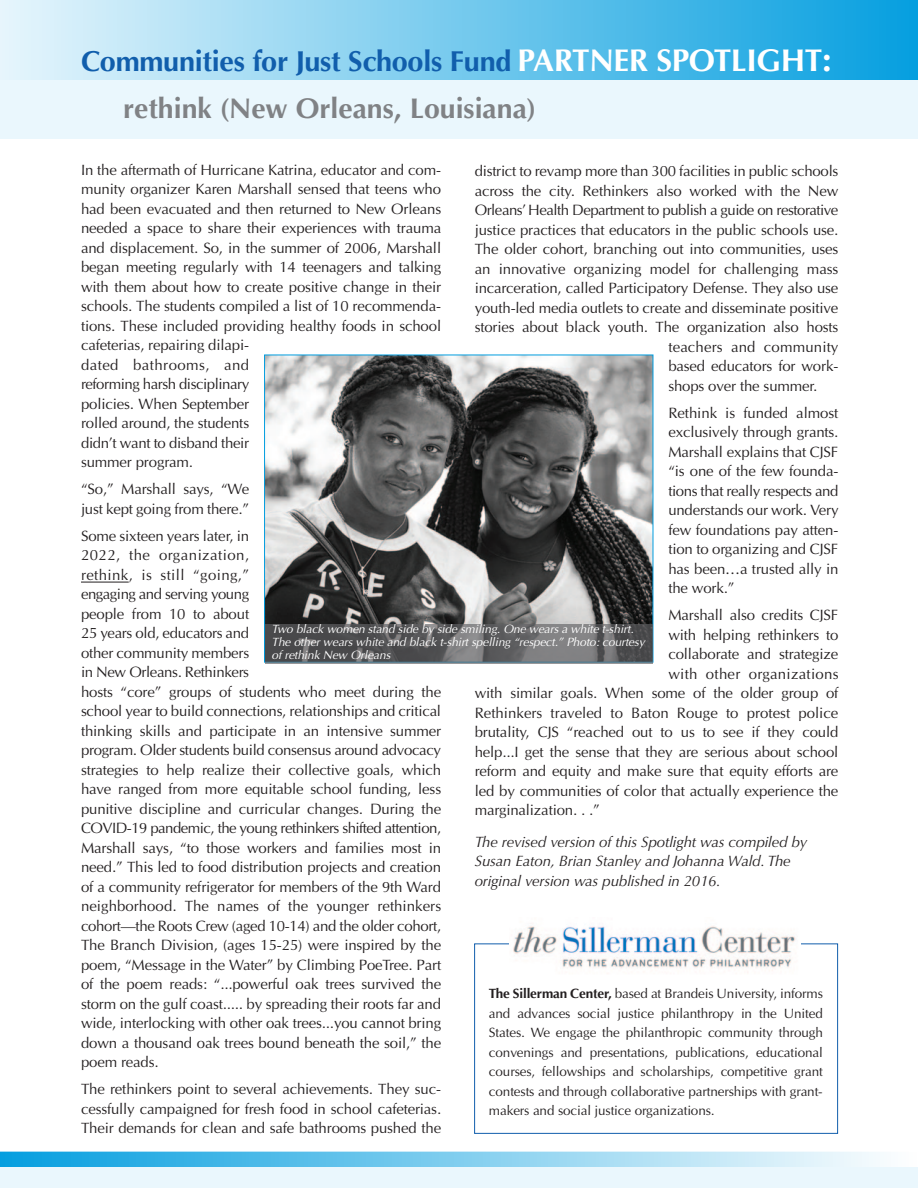
<style>
.page{position:relative;width:918px;height:1188px;background:#fff}
.page>*{position:absolute;margin:0;border:0;box-sizing:border-box;transform-origin:0 0}
.t1{font:700 28.8px "Optima";letter-spacing:-.01em;color:#115eac}
.t2{font:700 28.5px "Optima";color:#808285}
.t3{font:15px/19.5px "Optima";letter-spacing:-.01em;color:#231f20}
.t4{font:italic 15px/19.5px "Optima";letter-spacing:-.01em;color:#231f20}
.t5{font:15px "Optima";letter-spacing:-.03em;color:#231f20}
.t6{font:15px "Optima";letter-spacing:.02em;color:#231f20}
.t7{font:15px "Optima";letter-spacing:.01em;color:#231f20}
.t8{font:13.5px/19.5px "Optima";letter-spacing:-.01em;color:#231f20;text-align:justify}
.t9{font:italic 12px/12.9px "Optima";color:#fff}
.s1{font-size:31.5px;color:#fff}
.s2{font-size:34.5px;color:#fff}
.s3{font-weight:700}
</style>
<div class="page">
<div style="left:0;top:1152px;width:918px;height:22px;background:linear-gradient(to right,#049edf,#fefefe)"></div>
<div style="left:0;top:1167px;width:918px;height:21px;background:#eaf7fd"></div>
<div style="left:0;top:0;width:918px;height:139px;background:#eaf7fd"></div>
<div style="left:0;top:0;width:918px;height:79px;background:linear-gradient(to right,#e6f5fc,#069fdf)"></div>
<hr style="left:81px;top:582px;width:48px;height:1px;background:#231f20">
<img style="left:266px;top:357px;width:385px;height:267px">
<div style="left:265px;top:624px;width:388px;height:39px;background:#636366;opacity:.66"></div>
<div style="left:474px;top:943px;width:364px;height:191px;border:1px solid #115eac"></div>
<img style="left:509px;top:926px;width:291px;height:47px">
<p class="t1" style="left:81px;top:44px;width:752px">Communities for Just Schools Fund <span class="s1">PARTNER SPOTLIGHT</span><span class="s2">:</span></p>
<p class="t2" style="left:123px;top:92px;width:415px">rethink (New Orleans, Louisiana)</p>
<p class="t3" style="left:81px;top:161px;width:362px">In the aftermath of Hurricane Katrina, educator and com&shy;munity organizer Karen Marshall sensed that teens who had been evacuated and then returned to New Orleans needed a space to share their experiences with trauma and displacement. So, in the summer of 2006, Marshall began meeting regularly with 14 teenagers and talking with them about how to create positive change in their schools. The students compiled a list of 10 recommenda&shy;tions. These included providing healthy foods in school cafeterias, repairing dilapi-<br>dated bathrooms, and<br>reforming harsh disciplinary<br>policies. When September<br>rolled around, the students<br>didn’t want to disband their<br>summer program.</p>
<p class="t3" style="left:81px;top:481px;width:170px">“So,” Marshall says, “We just kept going from there.”</p>
<p class="t3" style="left:81px;top:527px;width:362px">Some sixteen years later, in<br>2022, the organization,<br>rethink, is still “going,”<br>engaging and serving young<br>people from 10 to about<br>25 years old, educators and<br>other community members<br>in New Orleans. Rethinkers<br>hosts “core” groups of students who meet during the school year to build connections, relationships and critical thinking skills and participate in an intensive summer program. Older students build consensus around advocacy strategies to help realize their collective goals, which have ranged from more equitable school funding, less punitive discipline and curricular changes. During the COVID-19 pandemic, the young rethinkers shifted attention, Marshall says, “to those workers and families most in need.” This led to food distribution projects and creation of a community refrigerator for members of the 9th Ward neighborhood. The names of the younger rethinkers cohort—the Roots Crew (aged 10-14) and the older cohort, The Branch Division, (ages 15-25) were inspired by the poem, “Message in the Water” by Climbing PoeTree. Part of the poem reads: “...powerful oak trees survived the storm on the gulf coast..... by spreading their roots far and wide, interlocking with other oak trees...you cannot bring down a thousand oak trees bound beneath the soil,” the poem reads.</p>
<p class="t3" style="left:81px;top:1081px;width:362px;text-align:justify">The rethinkers point to several achievements. They suc&shy;cessfully campaigned for fresh food in school cafeterias.<br>Their demands for clean and safe bathrooms pushed the</p>
<p class="t3" style="left:475px;top:163px;width:365px">district to revamp more than 300 facilities in public schools</p>
<p class="t3" style="left:475px;top:182px;width:365px">across the city. Rethinkers also worked with the New</p>
<p class="t5" style="left:475px;top:204px;width:365px">Orleans’ Health Department to publish a guide on restorative</p>
<p class="t3" style="left:475px;top:221px;width:365px">justice practices that educators in the public schools use.</p>
<p class="t3" style="left:475px;top:241px;width:365px">The older cohort, branching out into communities, uses</p>
<p class="t3" style="left:475px;top:260px;width:365px">an innovative organizing model for challenging mass</p>
<p class="t3" style="left:475px;top:280px;width:365px">incarceration, called Participatory Defense. They also use</p>
<p class="t3" style="left:475px;top:299px;width:365px">youth-led media outlets to create and disseminate positive</p>
<p class="t3" style="left:475px;top:319px;width:365px">stories about black youth. The organization also hosts</p>
<p class="t7" style="left:668px;top:341px;width:172px">teachers and community</p>
<p class="t3" style="left:668px;top:358px;width:171px">based educators for work-</p>
<p class="t3" style="left:668px;top:377px;width:151px">shops over the summer.</p>
<p class="t3" style="left:668px;top:404px;width:172px;text-align:justify">Rethink is funded almost exclusively through grants.<br>Marshall explains that CJSF “is one of the few founda&shy;tions that really respects and understands our work. Very few foundations pay atten&shy;tion to organizing and CJSF has been…a trusted ally in the work.”</p>
<p class="t3" style="left:668px;top:607px;width:172px">Marshall also credits CJSF</p>
<p class="t3" style="left:668px;top:626px;width:172px">with helping rethinkers to</p>
<p class="t3" style="left:668px;top:646px;width:172px">collaborate and strategize</p>
<p class="t6" style="left:668px;top:668px;width:172px">with other organizations</p>
<p class="t3" style="left:475px;top:685px;width:365px">with similar goals. When some of the older group of</p>
<p class="t3" style="left:475px;top:704px;width:365px">Rethinkers traveled to Baton Rouge to protest police</p>
<p class="t3" style="left:475px;top:724px;width:365px">brutality, CJS “reached out to us to see if they could</p>
<p class="t3" style="left:475px;top:743px;width:365px">help...I get the sense that they are serious about school</p>
<p class="t3" style="left:475px;top:763px;width:365px">reform and equity and make sure that equity efforts are</p>
<p class="t3" style="left:475px;top:782px;width:365px">led by communities of color that actually experience the</p>
<p class="t3" style="left:475px;top:802px;width:127px">marginalization. . .”</p>
<p class="t4" style="left:475px;top:832px;width:334px">The revised version of this Spotlight was compiled by<br>Susan Eaton, Brian Stanley and Johanna Wald. The original version was published in 2016.</p>
<p class="t9" style="left:271px;top:624px;width:377px">Two black women stand side by side smiling.One wearsa white t-shirt.<br>The otherwearswhite and black t-shirtspelling “respect.” Photo:courtesy of rethink New Orleans</p>
<p class="t8" style="left:489px;top:985px;width:335px"><span class="s3">The Sillerman Center,</span> based at Brandeis University, informs and advances social justice philanthropy in the United States. We engage the philanthropic community through convenings and presentations, publications, educational courses, fellowships and scholarships, competitive grant contests and through collaborative partnerships with grant&shy;makers and social justice organizations.</p>
</div>
